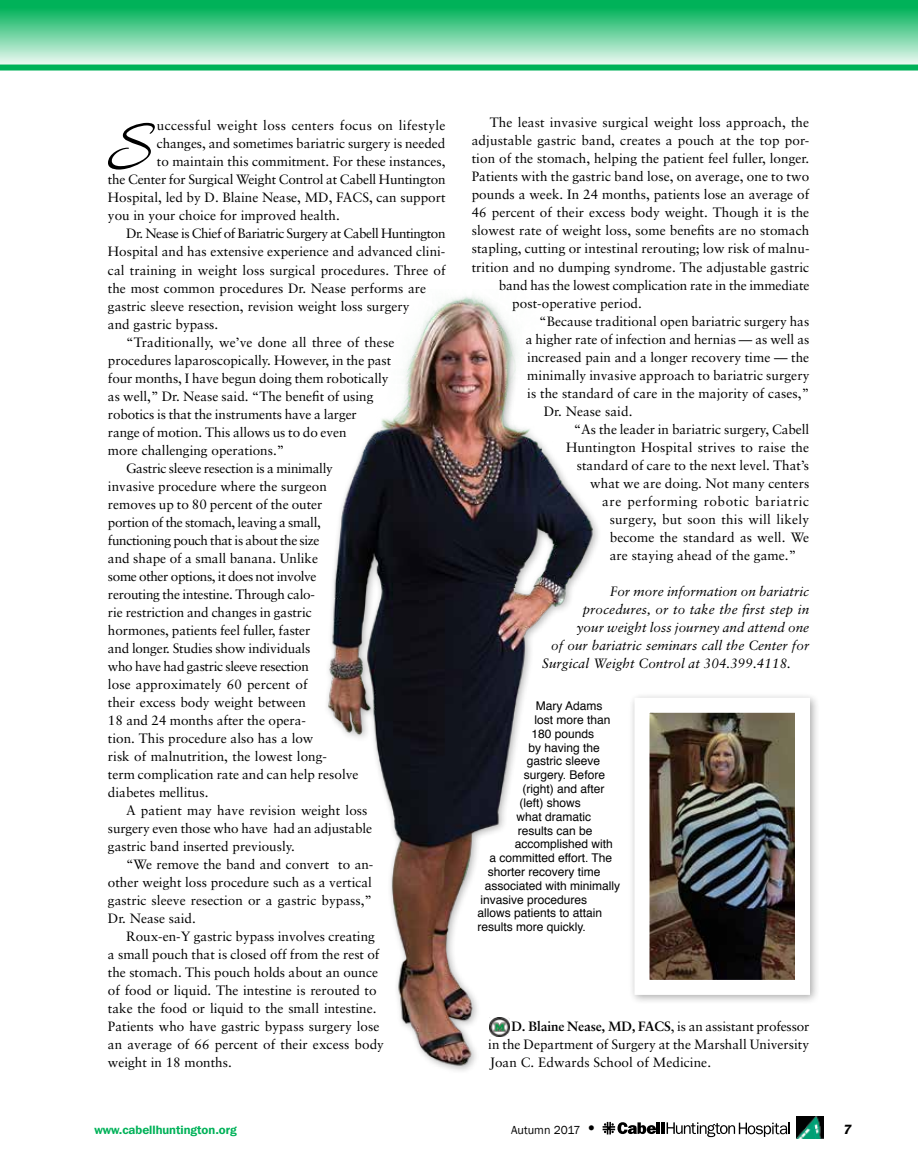
<style>
.page{position:relative;width:918px;height:1175px;background:#fff}
.page>*{position:absolute;margin:0;border:0;box-sizing:border-box;transform-origin:0 0}
.t1{font:74.25px "Allura";color:#000}
.t2{font:13.5px/18px "Sabon";color:#000;text-align:justify}
.t3{font:italic 13.5px "Sabon";letter-spacing:.005em;color:#000}
.t4{font:13.5px "Sabon";letter-spacing:-.025em;color:#000}
.t5{font:13.5px "Sabon";letter-spacing:-.02em;color:#000}
.t6{font:13.5px "Sabon";letter-spacing:-.03em;color:#000}
.t7{font:13.5px "Sabon";letter-spacing:.025em;color:#000}
.t8{font:13.5px "Sabon";letter-spacing:.04em;color:#000}
.t9{font:italic 600 13.5px "Franklin Gothic";color:#000}
.t10{font:12px "Helvetica";color:#000}
.t11{font:600 12px "Franklin Gothic IT Cby BT";color:#00b259}
.t12{font:12px "Franklin Gothic";color:#000}
.s1{font-weight:700}
.s2{font-size:18px}
</style>
<div class="page">
<img style="left:796px;top:1116px;width:28px;height:22px">
<hr style="left:661px;top:1122px;width:4px;height:11px;background:#000">
<svg style="left:667px;top:1122px;width:123px;height:15px"></svg>
<svg style="left:603px;top:1121px;width:57px;height:13px"></svg>
<div style="left:0;top:0;width:918px;height:68px;background:linear-gradient(to bottom,#00aa48,#f4fbf8)"></div>
<div style="left:0;top:64px;width:918px;height:6px;background:#00b259"></div>
<div style="left:628px;top:691px;width:192px;height:314px;background:#000;opacity:.33"></div>
<img style="left:650px;top:714px;width:144px;height:264px">
<img style="left:327px;top:295px;width:270px;height:775px">
<h1 class="t1" style="left:107px;top:107px;width:45px">S</h1>
<p class="t7" style="left:157px;top:118px;width:290px">uccessful weight loss centers focus on lifestyle</p>
<p class="t2" style="left:157px;top:135px;width:290px">changes, and sometimes bariatric surgery is needed</p>
<p class="t2" style="left:157px;top:153px;width:290px">to maintain this commitment. For these instances,</p>
<p class="t2" style="left:108px;top:171px;width:339px">the Center for Surgical Weight Control at Cabell Huntington</p>
<p class="t2" style="left:108px;top:189px;width:339px">Hospital, led by D. Blaine Nease, MD, FACS, can support</p>
<p class="t2" style="left:108px;top:207px;width:233px">you in your choice for improved health.</p>
<p class="t6" style="left:126px;top:226px;width:321px">Dr. Nease is Chief of Bariatric Surgery at Cabell Huntington</p>
<p class="t2" style="left:108px;top:243px;width:339px">Hospital and has extensive experience and advanced clini-</p>
<p class="t2" style="left:108px;top:261px;width:339px">cal training in weight loss surgical procedures. Three of</p>
<p class="t2" style="left:108px;top:279px;width:320px">the most common procedures Dr. Nease performs are</p>
<p class="t2" style="left:108px;top:297px;width:303px">gastric sleeve resection, revision weight loss surgery</p>
<p class="t2" style="left:108px;top:315px;width:112px">and gastric bypass.</p>
<p class="t2" style="left:126px;top:333px;width:270px">“Traditionally, we’ve done all three of these</p>
<p class="t2" style="left:108px;top:351px;width:285px">procedures laparoscopically. However, in the past</p>
<p class="t2" style="left:108px;top:369px;width:282px">four months, I have begun doing them robotically</p>
<p class="t2" style="left:108px;top:387px;width:267px">as well,” Dr. Nease said. “The benefit of using</p>
<p class="t2" style="left:108px;top:405px;width:250px">robotics is that the instruments have a larger</p>
<p class="t2" style="left:108px;top:423px;width:240px">range of motion. This allows us to do even</p>
<p class="t2" style="left:108px;top:441px;width:178px">more challenging operations.”</p>
<p class="t5" style="left:126px;top:460px;width:208px">Gastric sleeve resection is a minimally</p>
<p class="t2" style="left:108px;top:476px;width:220px">invasive procedure where the surgeon</p>
<p class="t2" style="left:108px;top:494px;width:216px">removes up to 80 percent of the outer</p>
<p class="t4" style="left:108px;top:514px;width:214px">portion of the stomach, leaving a small,</p>
<p class="t4" style="left:108px;top:532px;width:213px">functioning pouch that is about the size</p>
<p class="t2" style="left:108px;top:548px;width:212px">and shape of a small banana. Unlike</p>
<p class="t4" style="left:108px;top:568px;width:210px">some other options, it does not involve</p>
<p class="t5" style="left:108px;top:586px;width:209px">rerouting the intestine. Through calo-</p>
<p class="t2" style="left:108px;top:602px;width:205px">rie restriction and changes in gastric</p>
<p class="t2" style="left:108px;top:620px;width:204px">hormones, patients feel fuller, faster</p>
<p class="t2" style="left:108px;top:638px;width:204px">and longer. Studies show individuals</p>
<p class="t4" style="left:108px;top:658px;width:202px">who have had gastric sleeve resection</p>
<p class="t2" style="left:108px;top:674px;width:201px">lose approximately 60 percent of</p>
<p class="t2" style="left:108px;top:692px;width:199px">their excess body weight between</p>
<p class="t2" style="left:108px;top:710px;width:200px">18 and 24 months after the opera-</p>
<p class="t2" style="left:108px;top:728px;width:207px">tion. This procedure also has a low</p>
<p class="t2" style="left:108px;top:746px;width:221px">risk of malnutrition, the lowest long-</p>
<p class="t2" style="left:108px;top:764px;width:252px">term complication rate and can help resolve</p>
<p class="t2" style="left:108px;top:782px;width:102px">diabetes mellitus.</p>
<p class="t2" style="left:126px;top:800px;width:243px">A patient may have revision weight loss</p>
<p class="t2" style="left:108px;top:818px;width:266px">surgery even those who have had an adjustable</p>
<p class="t2" style="left:108px;top:836px;width:189px">gastric band inserted previously.</p>
<p class="t2" style="left:126px;top:854px;width:249px">“We remove the band and convert to an-</p>
<p class="t2" style="left:108px;top:872px;width:266px">other weight loss procedure such as a vertical</p>
<p class="t2" style="left:108px;top:890px;width:266px">gastric sleeve resection or a gastric bypass,”</p>
<p class="t2" style="left:108px;top:908px;width:89px">Dr. Nease said.</p>
<p class="t2" style="left:126px;top:926px;width:250px">Roux-en-Y gastric bypass involves creating</p>
<p class="t2" style="left:108px;top:944px;width:273px">a small pouch that is closed off from the rest of</p>
<p class="t2" style="left:108px;top:962px;width:271px">the stomach. This pouch holds about an ounce</p>
<p class="t2" style="left:108px;top:980px;width:270px">of food or liquid. The intestine is rerouted to</p>
<p class="t2" style="left:108px;top:998px;width:270px">take the food or liquid to the small intestine.</p>
<p class="t2" style="left:108px;top:1016px;width:273px">Patients who have gastric bypass surgery lose</p>
<p class="t2" style="left:108px;top:1034px;width:278px">an average of 66 percent of their excess body</p>
<p class="t2" style="left:108px;top:1052px;width:125px">weight in 18 months.</p>
<p class="t2" style="left:490px;top:114px;width:321px">The least invasive surgical weight loss approach, the</p>
<p class="t2" style="left:472px;top:132px;width:339px">adjustable gastric band, creates a pouch at the top por-</p>
<p class="t2" style="left:472px;top:150px;width:339px">tion of the stomach, helping the patient feel fuller, longer.</p>
<p class="t2" style="left:472px;top:168px;width:339px">Patients with the gastric band lose, on average, one to two</p>
<p class="t2" style="left:472px;top:186px;width:339px">pounds a week. In 24 months, patients lose an average of</p>
<p class="t2" style="left:472px;top:204px;width:339px">46 percent of their excess body weight. Though it is the</p>
<p class="t2" style="left:472px;top:222px;width:339px">slowest rate of weight loss, some benefits are no stomach</p>
<p class="t2" style="left:472px;top:240px;width:339px">stapling, cutting or intestinal rerouting; low risk of malnu-</p>
<p class="t2" style="left:472px;top:258px;width:339px">trition and no dumping syndrome. The adjustable gastric</p>
<p class="t2" style="left:499px;top:276px;width:312px">band has the lowest complication rate in the immediate</p>
<p class="t2" style="left:512px;top:294px;width:131px">post-operative period.</p>
<p class="t2" style="left:539px;top:312px;width:272px">“Because traditional open bariatric surgery has</p>
<p class="t2" style="left:526px;top:330px;width:285px">a higher rate of infection and hernias — as well as</p>
<p class="t2" style="left:527px;top:348px;width:284px">increased pain and a longer recovery time — the</p>
<p class="t2" style="left:527px;top:366px;width:284px">minimally invasive approach to bariatric surgery</p>
<p class="t2" style="left:527px;top:384px;width:283px">is the standard of care in the majority of cases,”</p>
<p class="t2" style="left:544px;top:402px;width:90px">Dr. Nease said.</p>
<p class="t2" style="left:574px;top:420px;width:237px">“As the leader in bariatric surgery, Cabell</p>
<p class="t2" style="left:566px;top:438px;width:245px">Huntington Hospital strives to raise the</p>
<p class="t2" style="left:577px;top:456px;width:234px">standard of care to the next level. That’s</p>
<p class="t2" style="left:590px;top:473px;width:221px">what we are doing. Not many centers</p>
<p class="t8" style="left:602px;top:493px;width:208px">are performing robotic bariatric</p>
<p class="t2" style="left:610px;top:509px;width:201px">surgery, but soon this will likely</p>
<p class="t2" style="left:610px;top:527px;width:201px">become the standard as well. We</p>
<p class="t2" style="left:610px;top:545px;width:188px">are staying ahead of the game.”</p>
<p class="t3" style="left:610px;top:583px;width:201px">For more information on bariatric</p>
<p class="t3" style="left:583px;top:601px;width:228px">procedures, or to take the first step in</p>
<p class="t3" style="left:577px;top:619px;width:234px">your weight loss journey and attend one</p>
<p class="t3" style="left:551px;top:637px;width:260px">of our bariatric seminars call the Center for</p>
<p class="t3" style="left:542px;top:655px;width:250px">Surgical Weight Control at 304.399.4118.</p>
<p class="t10" style="left:536px;top:697px;width:68px">Mary Adams</p>
<p class="t10" style="left:534px;top:710px;width:78px">lost more than</p>
<p class="t10" style="left:531px;top:724px;width:64px">180 pounds</p>
<p class="t10" style="left:528px;top:738px;width:73px">by having the</p>
<p class="t10" style="left:527px;top:752px;width:75px">gastric sleeve</p>
<p class="t10" style="left:524px;top:766px;width:83px">surgery. Before</p>
<p class="t10" style="left:522px;top:779px;width:84px">(right) and after</p>
<p class="t10" style="left:519px;top:793px;width:63px">(left) shows</p>
<p class="t10" style="left:516px;top:807px;width:76px">what dramatic</p>
<p class="t10" style="left:518px;top:821px;width:76px">results can be</p>
<p class="t10" style="left:515px;top:835px;width:100px">accomplished with</p>
<p class="t10" style="left:489px;top:848px;width:124px">a committed effort. The</p>
<p class="t10" style="left:488px;top:862px;width:114px">shorter recovery time</p>
<p class="t10" style="left:485px;top:876px;width:137px">associated with minimally</p>
<p class="t10" style="left:480px;top:890px;width:108px">invasive procedures</p>
<p class="t10" style="left:477px;top:904px;width:126px">allows patients to attain</p>
<p class="t10" style="left:477px;top:917px;width:110px">results more quickly.</p>
<p class="t2" style="left:488px;top:1017px;width:323px;text-indent:23px"><span class="s1">D. Blaine Nease, MD, FACS</span>, is an assistant professor in the Department of Surgery at the Marshall University Joan C. Edwards School of Medicine.</p>
<p class="t11" style="left:94px;top:1122px;width:144px">www.cabellhuntington.org</p>
<p class="t12" style="left:511px;top:1122px;width:88px">Autumn 2017 <span class="s2">•</span></p>
<p class="t9" style="left:842px;top:1121px;width:10px">7</p>
</div>
